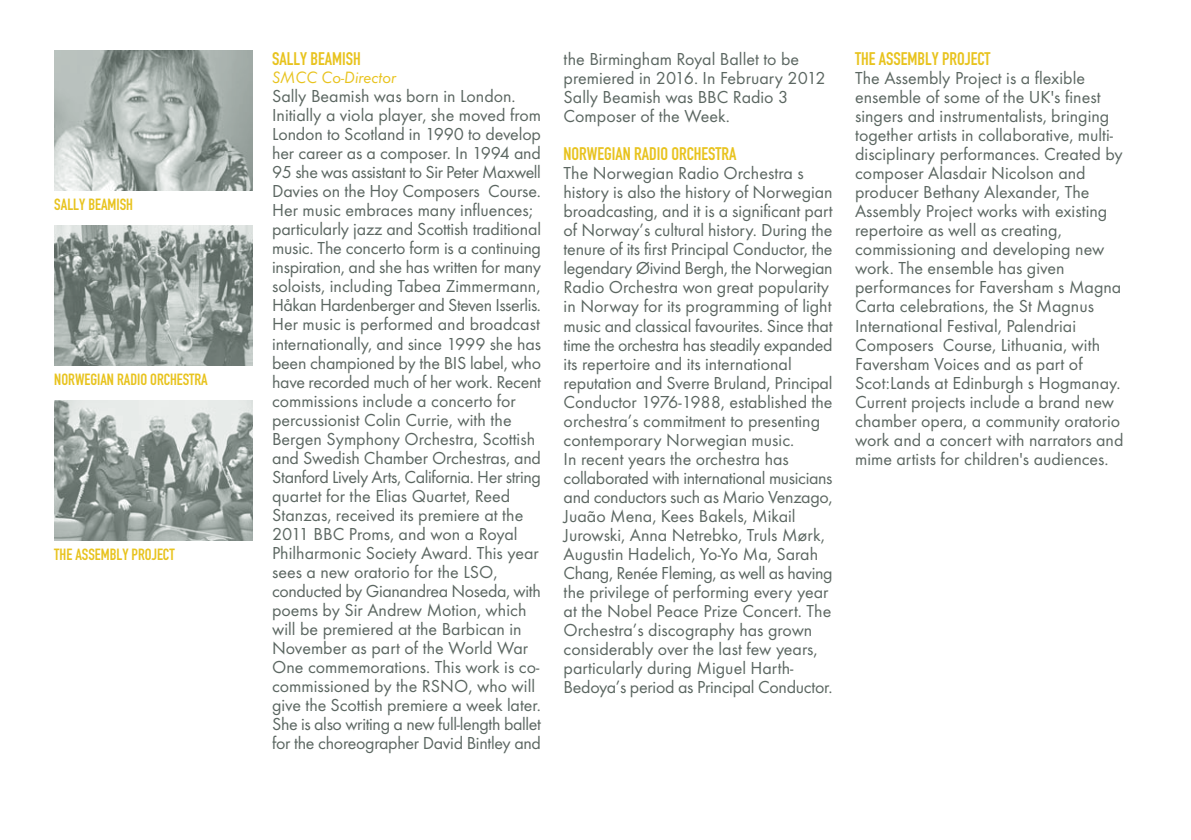
<style>
.page{position:relative;width:1191px;height:840px;background:#fff}
.page>*{position:absolute;margin:0;border:0;box-sizing:border-box;transform-origin:0 0}
.t1{font:18px/19px "Futura T";color:#5b6661}
.t2{font:18px "DIN Engschrift";color:#e8c31e}
.t3{font:italic 17px "Futura T";color:#e8c31e}
.t4{font:16px "DIN Engschrift";color:#e8c31e}
</style>
<div class="page">
<img style="left:54px;top:51px;width:198px;height:140px">
<img style="left:54px;top:225px;width:198px;height:140px">
<img style="left:54px;top:400px;width:198px;height:140px">
<p class="t4" style="left:54px;top:198px;width:80px">SALLY BEAMISH</p>
<p class="t4" style="left:54px;top:373px;width:155px">NORWEGIAN RADIO ORCHESTRA</p>
<p class="t4" style="left:54px;top:548px;width:122px">THE ASSEMBLY PROJECT</p>
<p class="t2" style="left:272px;top:52px;width:90px">SALLY BEAMISH</p>
<p class="t3" style="left:272px;top:71px;width:126px">SMCC Co-Director</p>
<p class="t1" style="left:272px;top:88px;width:270px">Sally Beamish was born in London.<br>Initially a viola player, she moved from London to Scotland in 1990 to develop her career as a composer. In 1994 and 95 she was assistant to Sir Peter Maxwell Davies on the Hoy Composers Course.<br>Her music embraces many influences; particularly jazz and Scottish traditional music. The concerto form is a continuing inspiration, and she has written for many soloists, including Tabea Zimmermann, Håkan Hardenberger and Steven Isserlis.<br>Her music is performed and broadcast internationally, and since 1999 she has been championed by the BIS label, who have recorded much of her work. Recent commissions include a concerto for percussionist Colin Currie, with the Bergen Symphony Orchestra, Scottish and Swedish Chamber Orchestras, and Stanford Lively Arts, California. Her string quartet for the Elias Quartet, Reed Stanzas, received its premiere at the 2011 BBC Proms, and won a Royal Philharmonic Society Award. This year sees a new oratorio for the LSO, conducted by Gianandrea Noseda, with poems by Sir Andrew Motion, which will be premiered at the Barbican in November as part of the World War One commemorations. This work is co&shy;commissioned by the RSNO, who will give the Scottish premiere a week later.<br>She is also writing a new full-length ballet for the choreographer David Bintley and</p>
<p class="t1" style="left:563px;top:51px;width:263px">the Birmingham Royal Ballet to be premiered in 2016. In February 2012<br>Sally Beamish was BBC Radio 3<br>Composer of the Week.</p>
<p class="t2" style="left:563px;top:147px;width:174px">NORWEGIAN RADIO ORCHESTRA</p>
<p class="t1" style="left:563px;top:165px;width:270px">The Norwegian Radio Orchestra s history is also the history of Norwegian broadcasting, and it is a significant part of Norway’s cultural history. During the tenure of its first Principal Conductor, the legendary Øivind Bergh, the Norwegian Radio Orchestra won great popularity in Norway for its programming of light music and classical favourites. Since that time the orchestra has steadily expanded its repertoire and its international reputation and Sverre Bruland, Principal Conductor 1976-1988, established the orchestra’s commitment to presenting contemporary Norwegian music.<br>In recent years the orchestra has collaborated with international musicians and conductors such as Mario Venzago, Juaão Mena, Kees Bakels, Mikail Jurowski, Anna Netrebko, Truls Mørk, Augustin Hadelich, Yo-Yo Ma, Sarah Chang, Renée Fleming, as well as having the privilege of performing every year at the Nobel Peace Prize Concert. The Orchestra’s discography has grown considerably over the last few years, particularly during Miguel Harth-Bedoya’s period as Principal Conductor.</p>
<p class="t2" style="left:855px;top:52px;width:137px">THE ASSEMBLY PROJECT</p>
<p class="t1" style="left:855px;top:70px;width:270px">The Assembly Project is a flexible ensemble of some of the UK's finest singers and instrumentalists, bringing together artists in collaborative, multi&shy;disciplinary performances. Created by composer Alasdair Nicolson and producer Bethany Alexander, The Assembly Project works with existing repertoire as well as creating, commissioning and developing new work. The ensemble has given performances for Faversham s Magna Carta celebrations, the St Magnus International Festival, Palendriai Composers Course, Lithuania, with Faversham Voices and as part of Scot:Lands at Edinburgh s Hogmanay.<br>Current projects include a brand new chamber opera, a community oratorio work and a concert with narrators and mime artists for children's audiences.</p>
</div>
